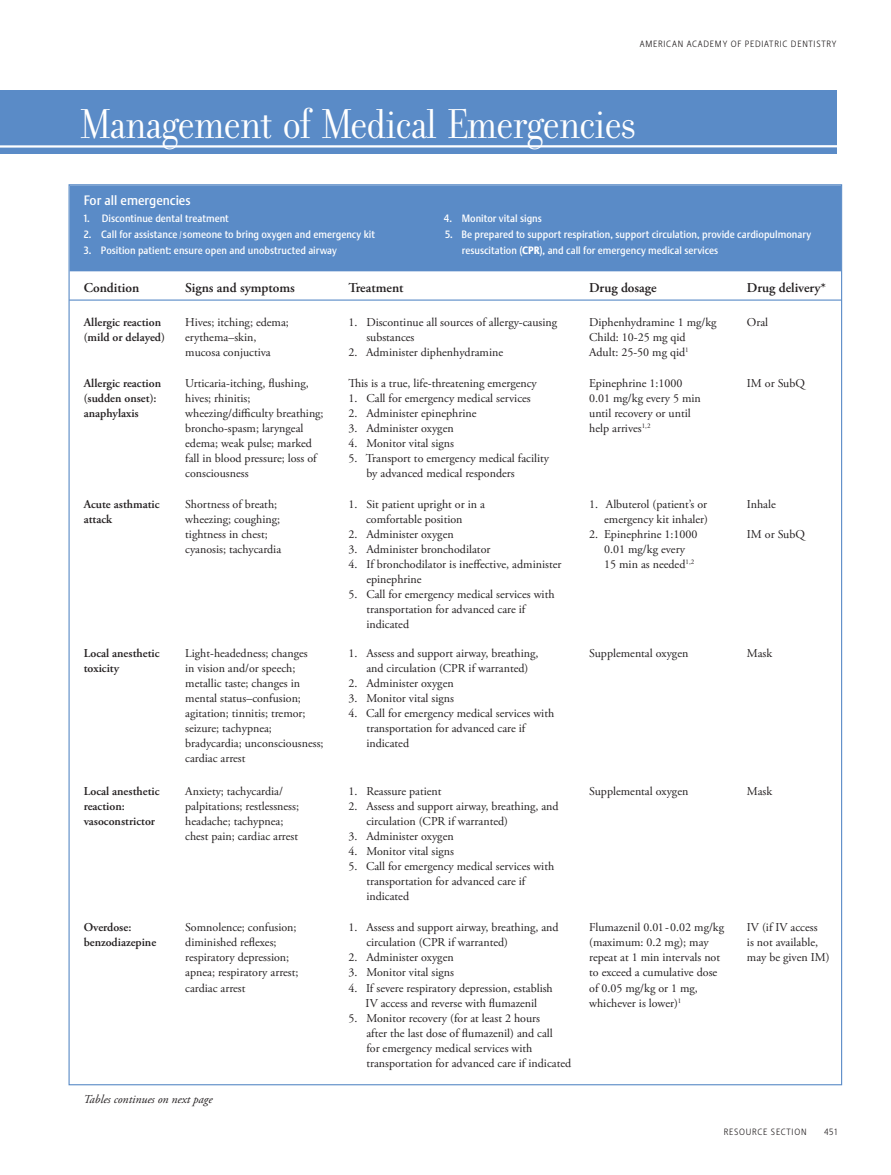
<style>
.page{position:relative;width:891px;height:1175px;background:#fff}
.page>*{position:absolute;margin:0;border:0;box-sizing:border-box;transform-origin:0 0}
.section_title{font:45px "Filosofia Grand";letter-spacing:-.02em;color:#fff}
.quote{font:600 13.5px "Adobe Garamond Pro";color:#231f20}
.quote-2{font:500 13.5px "Stalemate LF";color:#fff}
.quote-3{font:12px/15px "Adobe Garamond Pro";color:#231f20}
.quote-4{font:600 12px/15px "Adobe Garamond Pro";color:#231f20}
.quote-5{font:italic 12px "Adobe Garamond Pro";color:#231f20}
.quote-6{font:500 10.5px "Stalemate LF";color:#fff}
.t1{font:300 9px "Stalemate LF";letter-spacing:.08em;color:#231f20}
.s1{font-size:7.5px}
.s2{font-weight:800}
</style>
<div class="page">
<div style="left:0;top:90px;width:837px;height:64px;background:#5a8bc7"></div>
<hr style="left:0;top:145px;width:837px;height:3px;background:#fff">
<div style="left:71px;top:186px;width:769px;height:85px;background:#5a8bc7"></div>
<hr style="left:69px;top:299px;width:773px;height:2px;background:#5a8bc7">
<p class="t1" style="left:640px;top:38px;width:198px">AMERICAN ACADEMY OF PEDIATRIC DENTISTRY</p>
<p class="section_title" style="left:80px;top:100px;width:557px">Management of Medical Emergencies</p>
<p class="quote-2" style="left:84px;top:192px;width:108px">For all emergencies</p>
<p class="quote-6" style="left:84px;top:212px;width:147px">1. Discontinue dental treatment</p>
<p class="quote-6" style="left:444px;top:212px;width:100px">4. Monitor vital signs</p>
<p class="quote-6" style="left:84px;top:228px;width:293px">2. Call for assistance <span class="s1">/</span> someone to bring oxygen and emergency kit</p>
<p class="quote-6" style="left:445px;top:228px;width:367px">5. Be prepared to support respiration, support circulation, provide cardiopulmonary</p>
<p class="quote-6" style="left:84px;top:244px;width:255px">3. Position patient: ensure open and unobstructed airway</p>
<p class="quote-6" style="left:462px;top:244px;width:258px">resuscitation (<span class="s2">CPR</span>), and call for emergency medical services</p>
<p class="quote" style="left:84px;top:280px;width:57px">Condition</p>
<p class="quote" style="left:185px;top:280px;width:111px">Signs and symptoms</p>
<p class="quote" style="left:348px;top:280px;width:57px">Treatment</p>
<p class="quote" style="left:589px;top:280px;width:69px">Drug dosage</p>
<p class="quote" style="left:747px;top:280px;width:81px">Drug delivery*</p>
<p class="quote-4" style="left:84px;top:315px;width:83px">Allergic reaction (mild or delayed)</p>
<p class="quote-3" style="left:185px;top:315px;width:105px">Hives; itching; edema; erythema–skin, mucosa conjuctiva</p>
<p class="quote-3" style="left:366px;top:315px;width:192px;text-indent:-18px">1. Discontinue all sources of allergy-causing substances</p>
<p class="quote-3" style="left:589px;top:315px;width:129px">Diphenhydramine 1 mg/kg<br>Child: 10-25 mg qid<br>Adult: 25-50 mg qid<sup>1</sup></p>
<p class="quote-3" style="left:747px;top:315px;width:23px">Oral</p>
<p class="quote-3" style="left:348px;top:345px;width:156px">2. Administer diphenhydramine</p>
<p class="quote-4" style="left:84px;top:376px;width:79px">Allergic reaction (sudden onset): anaphylaxis</p>
<p class="quote-3" style="left:185px;top:376px;width:140px">Urticaria-itching, flushing, hives; rhinitis; wheezing/difficulty breathing; broncho-spasm; laryngeal edema; weak pulse; marked fall in blood pressure; loss of consciousness</p>
<p class="quote-3" style="left:348px;top:376px;width:190px">This is a true, life-threatening emergency</p>
<p class="quote-3" style="left:348px;top:391px;width:184px">1. Call for emergency medical services</p>
<p class="quote-3" style="left:348px;top:406px;width:130px">2. Administer epinephrine</p>
<p class="quote-3" style="left:348px;top:421px;width:107px">3. Administer oxygen</p>
<p class="quote-3" style="left:348px;top:436px;width:107px">4. Monitor vital signs</p>
<p class="quote-3" style="left:366px;top:451px;width:184px;text-indent:-18px">5. Transport to emergency medical facility by advanced medical responders</p>
<p class="quote-4" style="left:84px;top:497px;width:77px">Acute asthmatic attack</p>
<p class="quote-3" style="left:185px;top:497px;width:97px">Shortness of breath; wheezing; coughing; tightness in chest; cyanosis; tachycardia</p>
<p class="quote-3" style="left:348px;top:497px;width:138px;text-align:center">1. Sit patient upright or in a comfortable position</p>
<p class="quote-3" style="left:348px;top:527px;width:107px">2. Administer oxygen</p>
<p class="quote-3" style="left:348px;top:542px;width:144px">3. Administer bronchodilator</p>
<p class="quote-3" style="left:366px;top:557px;width:197px;text-indent:-18px">4. If bronchodilator is ineffective, administer epinephrine</p>
<p class="quote-3" style="left:366px;top:587px;width:190px;text-indent:-18px">5. Call for emergency medical services with transportation for advanced care if indicated</p>
<p class="quote-4" style="left:84px;top:646px;width:77px">Local anesthetic toxicity</p>
<p class="quote-3" style="left:185px;top:646px;width:140px">Light-headedness; changes<br>in vision and/or speech; metallic taste; changes in mental status–confusion; agitation; tinnitis; tremor; seizure; tachypnea; bradycardia; unconsciousness; cardiac arrest</p>
<p class="quote-3" style="left:366px;top:646px;width:174px;text-indent:-18px">1. Assess and support airway, breathing, and circulation (CPR if warranted)</p>
<p class="quote-3" style="left:348px;top:676px;width:107px">2. Administer oxygen</p>
<p class="quote-3" style="left:348px;top:691px;width:107px">3. Monitor vital signs</p>
<p class="quote-3" style="left:366px;top:706px;width:189px;text-indent:-18px">4. Call for emergency medical services with transportation for advanced care if indicated</p>
<p class="quote-4" style="left:84px;top:784px;width:77px">Local anesthetic reaction: vasoconstrictor</p>
<p class="quote-3" style="left:185px;top:784px;width:115px">Anxiety; tachycardia/ palpitations; restlessness; headache; tachypnea; chest pain; cardiac arrest</p>
<p class="quote-3" style="left:348px;top:784px;width:95px">1. Reassure patient</p>
<p class="quote-3" style="left:366px;top:799px;width:194px;text-indent:-18px">2. Assess and support airway, breathing, and circulation (CPR if warranted)</p>
<p class="quote-3" style="left:348px;top:829px;width:107px">3. Administer oxygen</p>
<p class="quote-3" style="left:348px;top:844px;width:107px">4. Monitor vital signs</p>
<p class="quote-3" style="left:366px;top:859px;width:189px;text-indent:-18px">5. Call for emergency medical services with transportation for advanced care if indicated</p>
<p class="quote-4" style="left:84px;top:920px;width:74px">Overdose: benzodiazepine</p>
<p class="quote-3" style="left:185px;top:920px;width:115px">Somnolence; confusion; diminished reflexes; respiratory depression; apnea; respiratory arrest; cardiac arrest</p>
<p class="quote-3" style="left:366px;top:920px;width:194px;text-indent:-18px">1. Assess and support airway, breathing, and circulation (CPR if warranted)</p>
<p class="quote-3" style="left:348px;top:950px;width:107px">2. Administer oxygen</p>
<p class="quote-3" style="left:348px;top:965px;width:107px">3. Monitor vital signs</p>
<p class="quote-3" style="left:348px;top:980px;width:206px;text-align:center">4. If severe respiratory depression, establish<br>IV access and reverse with flumazenil</p>
<p class="quote-3" style="left:366px;top:1010px;width:206px;text-indent:-18px">5. Monitor recovery (for at least 2 hours<br>after the last dose of flumazenil) and call<br>for emergency medical services with transportation for advanced care if indicated</p>
<p class="quote-5" style="left:84px;top:1091px;width:131px">Tables continues on next page</p>
<p class="quote-3" style="left:589px;top:376px;width:113px">Epinephrine 1:1000<br>0.01 mg/kg every 5 min until recovery or until help arrives<sup>1,2</sup></p>
<p class="quote-3" style="left:747px;top:376px;width:60px">IM or SubQ</p>
<p class="quote-3" style="left:589px;top:497px;width:120px;text-align:right">1. Albuterol (patient’s or emergency kit inhaler)</p>
<p class="quote-3" style="left:604px;top:527px;width:95px;text-indent:-15px">2. Epinephrine 1:1000<br>0.01 mg/kg every<br>15 min as needed<sup>1,2</sup></p>
<p class="quote-3" style="left:747px;top:497px;width:30px">Inhale</p>
<p class="quote-3" style="left:747px;top:527px;width:60px">IM or SubQ</p>
<p class="quote-3" style="left:589px;top:646px;width:101px">Supplemental oxygen</p>
<p class="quote-3" style="left:747px;top:646px;width:27px">Mask</p>
<p class="quote-3" style="left:589px;top:784px;width:101px">Supplemental oxygen</p>
<p class="quote-3" style="left:747px;top:784px;width:27px">Mask</p>
<p class="quote-3" style="left:589px;top:920px;width:136px">Flumazenil 0.01 - 0.02 mg/kg (maximum: 0.2 mg); may repeat at 1 min intervals not to exceed a cumulative dose of 0.05 mg/kg or 1 mg, whichever is lower)<sup>1</sup></p>
<p class="quote-3" style="left:747px;top:920px;width:84px">IV (if IV access<br>is not available, may be given IM)</p>
<p class="t1" style="left:724px;top:1126px;width:84px">RESOURCE SECTION</p>
<p class="t1" style="left:824px;top:1126px;width:14px">451</p>
</div>
